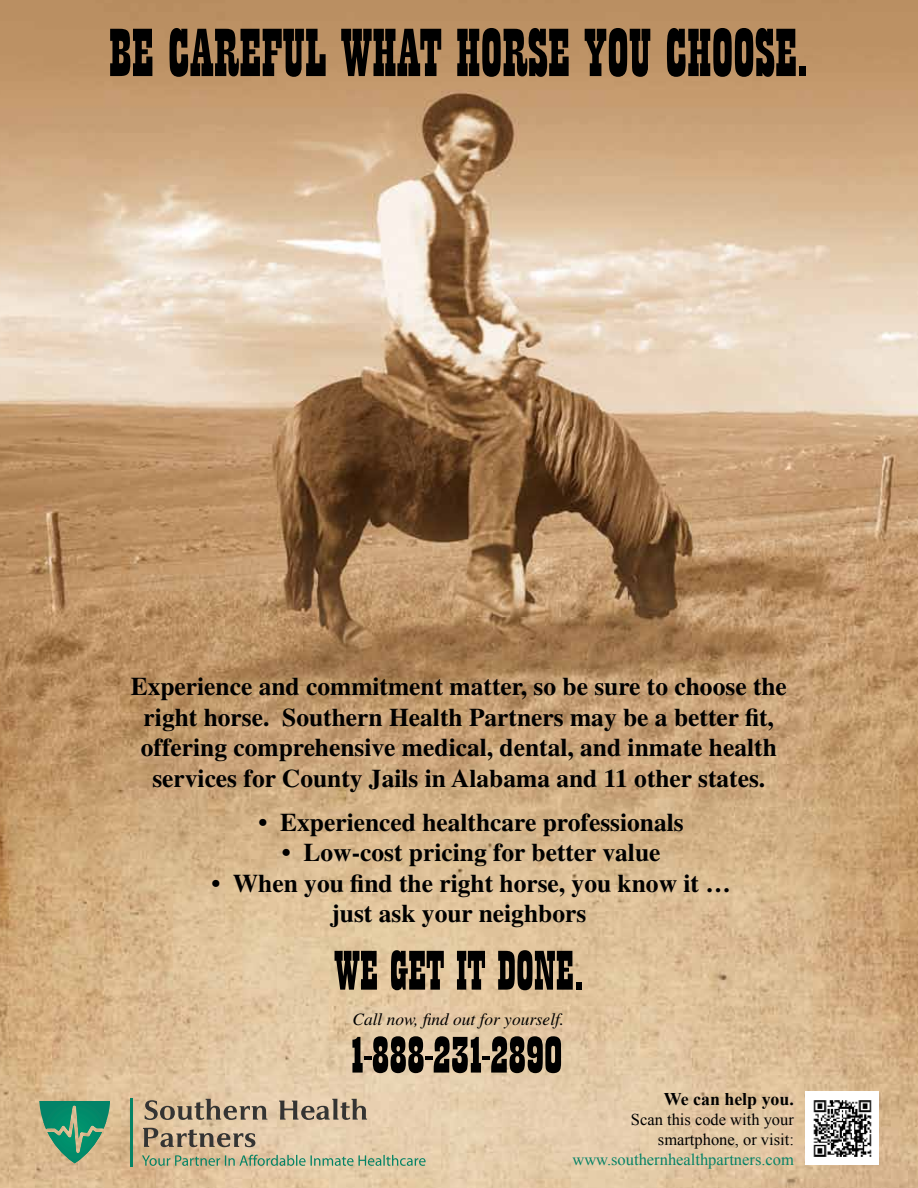
<style>
.page{position:relative;width:918px;height:1188px;background:#fff}
.page>*{position:absolute;margin:0;border:0;box-sizing:border-box;transform-origin:0 0}
.t1{font:70.95px "Playbill D";color:#000}
.t2{font:58.2px "Playbill D";color:#000}
.t3{font:53.55px "Playbill D";color:#000;scale:1.15 1}
.t4{font:700 25.5px/30.6px "Times";color:#000;text-align:center}
.t5{font:700 17.85px "Times New Roman";color:#000}
.t6{font:italic 17.4px "Times";color:#000}
.t7{font:16.5px/19.8px "Times New Roman";color:#000;text-align:right}
.t8{font:16.5px "Times New Roman";color:#088366}
</style>
<div class="page">
<img style="left:0;top:0;width:918px;height:1188px">
<div style="left:806px;top:1091px;width:73px;height:74px;background:#fff"></div>
<img style="left:813px;top:1100px;width:59px;height:57px">
<svg style="left:39px;top:1101px;width:71px;height:62px;background:#5b9d78"></svg>
<hr style="left:131px;top:1099px;width:2px;height:68px;background:#058365">
<svg style="left:143px;top:1099px;width:224px;height:48px;background:#bfab90"></svg>
<svg style="left:142px;top:1155px;width:284px;height:11px;background:#a5b391"></svg>
<h1 class="t1" style="left:109px;top:17px;width:702px">BE CAREFUL WHAT HORSE YOU CHOOSE.</h1>
<p class="t4" style="left:131px;top:671px;width:658px">Experience and commitment matter, so be sure to choose the right horse. Southern Health Partners may be a better fit, offering comprehensive medical, dental, and inmate health services for County Jails in Alabama and 11 other states.</p>
<p class="t4" style="left:259px;top:806px;width:427px">• Experienced healthcare professionals</p>
<p class="t4" style="left:282px;top:837px;width:380px">• Low-cost pricing for better value</p>
<p class="t4" style="left:331px;top:867px;width:401px;text-align:left;text-indent:-120px">• When you find the right horse, you know it … just ask your neighbors</p>
<h2 class="t2" style="left:334px;top:941px;width:251px">WE GET IT DONE.</h2>
<p class="t6" style="left:352px;top:1010px;width:213px">Call now, find out for yourself.</p>
<h3 class="t3" style="left:350px;top:1028px;width:186px">1-888-231-2890</h3>
<p class="t5" style="left:664px;top:1087px;width:132px">We can help you.</p>
<p class="t7" style="left:631px;top:1110px;width:165px">Scan this code with your smartphone, or visit:</p>
<p class="t8" style="left:572px;top:1148px;width:223px">www.southernhealthpartners.com</p>
</div>
